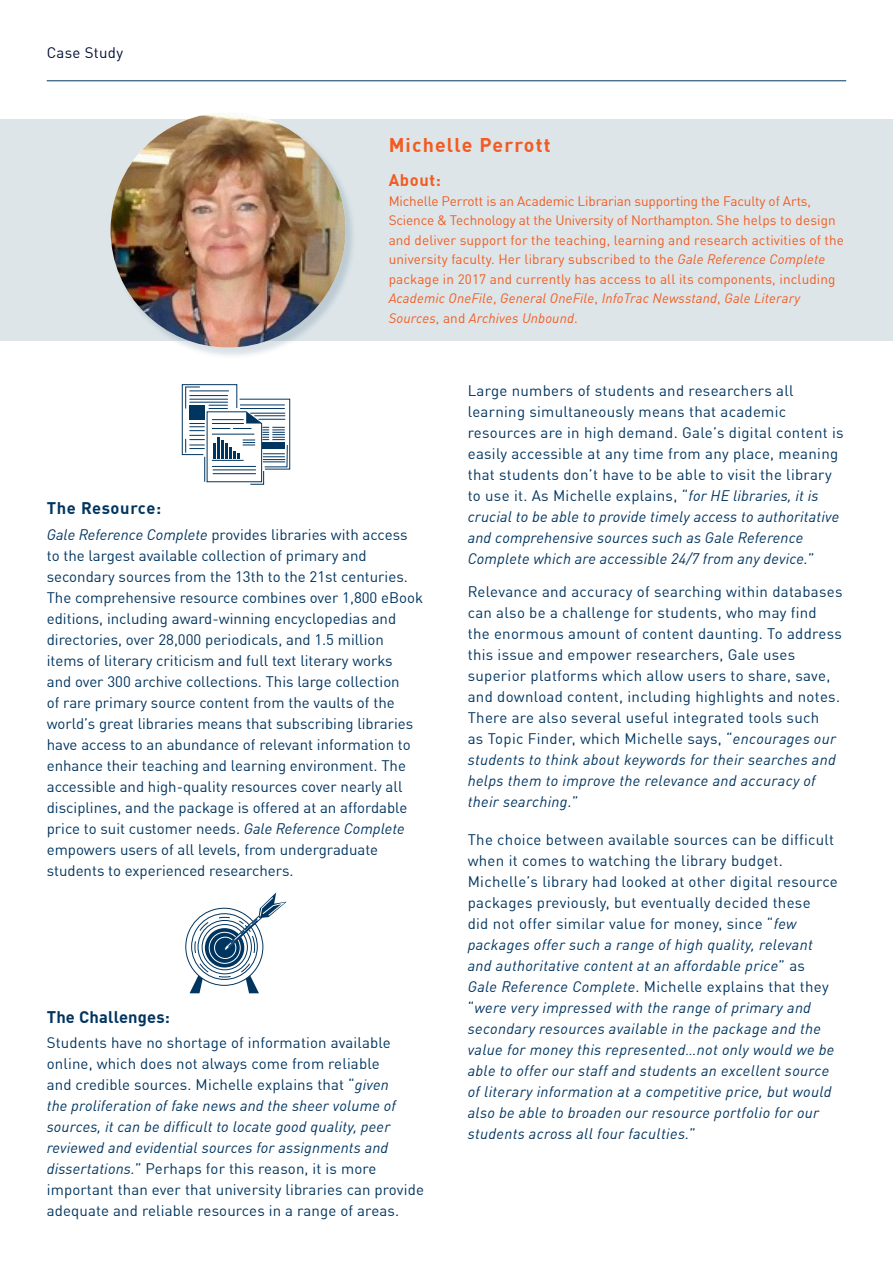
<style>
.page{position:relative;width:893px;height:1263px;background:#fff}
.page>*{position:absolute;margin:0;border:0;box-sizing:border-box;transform-origin:0 0}
.t1{font:700 19.5px "DIN Offc";letter-spacing:.06em;color:#f25b21}
.Section_Header{font:700 16.5px "DIN Offc";letter-spacing:.01em;color:#003560}
.Section_Header-2{font:700 16.5px "DIN Offc";letter-spacing:.04em;color:#003560}
.t2{font:700 16.5px "DIN Offc";letter-spacing:.04em;color:#f25b21}
.Copy{font:15px/21px "DIN Offc";color:#003560}
.Copy-2{font:15px/21px "DIN Offc";letter-spacing:.02em;color:#003560}
.Copy-3{font:italic 15px/21px "DIN Offc";letter-spacing:.02em;color:#003560}
.t3{font:15px "DIN Offc";letter-spacing:.02em;color:#000e32}
.t4{font:13.5px/19.5px "DIN Offc";letter-spacing:.01em;color:#f25b21}
.s1{font-style:italic}
.s2{font-style:normal}
</style>
<div class="page">
<div style="left:0;top:119px;width:893px;height:221px;background:#dde5e8"></div>
<div style="left:110px;top:114px;width:247px;height:246px;background:#003560;opacity:.15"></div>
<img style="left:111px;top:112px;width:235px;height:235px;border-radius:118px">
<svg style="left:181px;top:384px;width:110px;height:101px"></svg>
<hr style="left:47px;top:80px;width:799px;height:1px;background:#003560">
<svg style="left:185px;top:892px;width:102px;height:101px"></svg>
<p class="t3" style="left:47px;top:43px;width:78px">Case Study</p>
<p class="t1" style="left:389px;top:132px;width:163px">Michelle Perrott</p>
<p class="t2" style="left:389px;top:170px;width:54px">About:</p>
<p class="t4" style="left:389px;top:191px;width:457px">Michelle Perrott is an Academic Librarian supporting the Faculty of Arts, Science &amp; Technology at the University of Northampton. She helps to design and deliver support for the teaching, learning and research activities of the university faculty. Her library subscribed to the <span class="s1">Gale Reference Complete </span>package in 2017 and currently has access to all its components, including <span class="s1">Academic OneFile</span>, <span class="s1">General OneFile</span>, <span class="s1">InfoTrac Newsstand</span>, <span class="s1">Gale Literary Sources</span>, and <span class="s1">Archives Unbound</span>.</p>
<p class="Section_Header-2" style="left:47px;top:497px;width:116px">The Resource:</p>
<p class="Copy" style="left:47px;top:524px;width:378px"><span class="s1">Gale Reference Complete</span> provides libraries with access to the largest available collection of primary and secondary sources from the 13th to the 21st centuries.<br>The comprehensive resource combines over 1,800 eBook editions, including award-winning encyclopedias and directories, over 28,000 periodicals, and 1.5 million items of literary criticism and full text literary works<br>and over 300 archive collections. This large collection<br>of rare primary source content from the vaults of the world’s great libraries means that subscribing libraries have access to an abundance of relevant information to enhance their teaching and learning environment. The accessible and high-quality resources cover nearly all disciplines, and the package is offered at an affordable price to suit customer needs. <span class="s1">Gale Reference Complete </span>empowers users of all levels, from undergraduate students to experienced researchers.</p>
<p class="Section_Header" style="left:47px;top:1006px;width:125px">The Challenges:</p>
<p class="Copy" style="left:47px;top:1032px;width:379px">Students have no shortage of information available online, which does not always come from reliable<br>and credible sources. Michelle explains that “<span class="s1">given<br>the proliferation of fake news and the sheer volume of sources, it can be difficult to locate good quality, peer reviewed and evidential sources for assignments and dissertations.</span>” Perhaps for this reason, it is more important than ever that university libraries can provide adequate and reliable resources in a range of areas.</p>
<p class="Copy-2" style="left:468px;top:380px;width:377px">Large numbers of students and researchers all learning simultaneously means that academic resources are in high demand. Gale’s digital content is easily accessible at any time from any place, meaning that students don’t have to be able to visit the library to use it. As Michelle explains, “<span class="s1">for HE libraries, it is crucial to be able to provide timely access to authoritative and comprehensive sources such as Gale Reference Complete which are accessible 24/7 from any device.</span>”</p>
<p class="Copy-2" style="left:468px;top:581px;width:376px">Relevance and accuracy of searching within databases can also be a challenge for students, who may find<br>the enormous amount of content daunting. To address this issue and empower researchers, Gale uses superior platforms which allow users to share, save, and download content, including highlights and notes.<br>There are also several useful integrated tools such<br>as Topic Finder, which Michelle says, “<span class="s1">encourages our students to think about keywords for their searches and helps them to improve the relevance and accuracy of their searching.</span>”</p>
<p class="Copy-3" style="left:468px;top:830px;width:372px"><span class="s2">The choice between available sources can be difficult when it comes to watching the library budget.<br>Michelle’s library had looked at other digital resource packages previously, but eventually decided these<br>did not offer similar value for money, since “</span>few packages offer such a range of high quality, relevant and authoritative content at an affordable price<span class="s2">” as </span>Gale Reference Complete<span class="s2">. Michelle explains that they “</span>were very impressed with the range of primary and secondary resources available in the package and the value for money this represented…not only would we be able to offer our staff and students an excellent source of literary information at a competitive price, but would also be able to broaden our resource portfolio for our students across all four faculties.<span class="s2">”</span></p>
</div>
